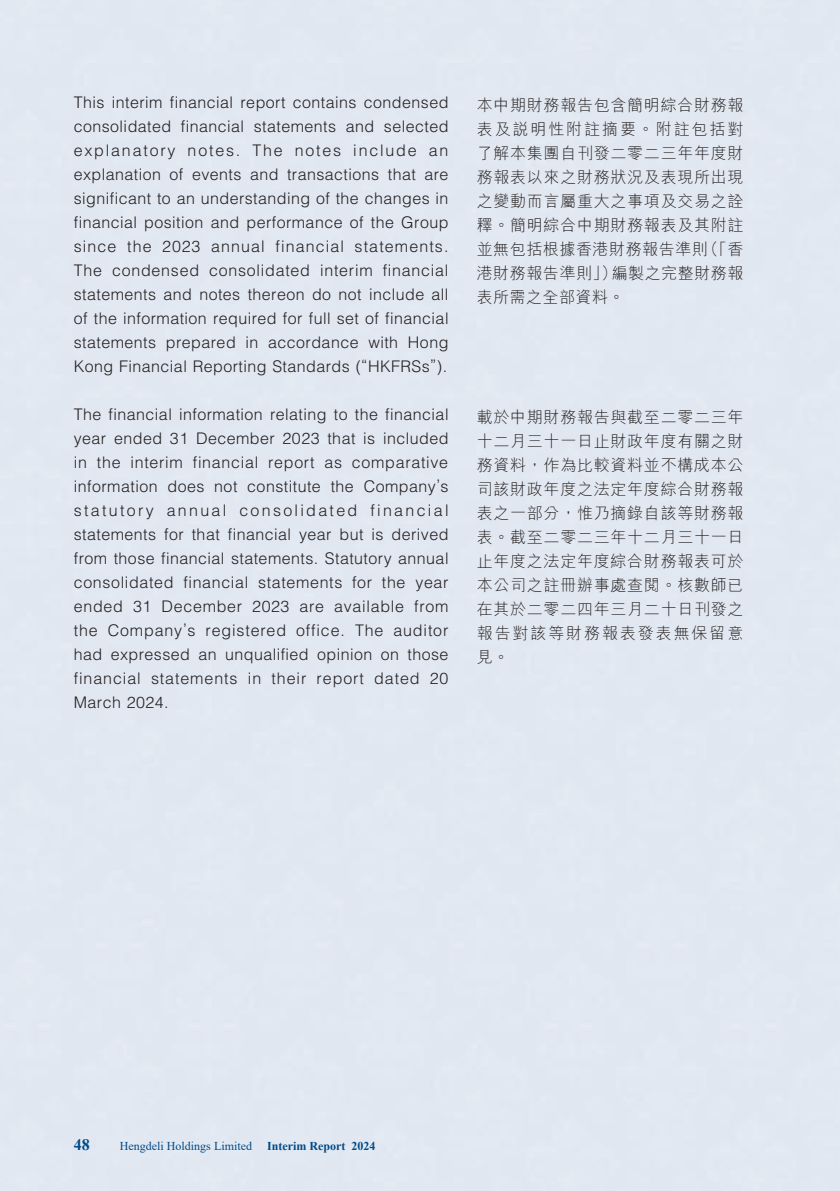
<style>
.page{position:relative;width:840px;height:1191px;background:#fff}
.page>*{position:absolute;margin:0;border:0;box-sizing:border-box;transform-origin:0 0}
.t1{font:300 16px/24px "Helvetica LT Std";letter-spacing:.03em;color:#231f20;text-align:justify}
.t2{font:300 16px/24px "M Hei HK";letter-spacing:.045em;color:#231f20;text-align:justify}
.t3{font:700 16px "Times New Roman";color:#004a87}
.t4{font:12px "Times New Roman";color:#004a87}
.s1{font-weight:700}
</style>
<div class="page">
<p class="t1" style="left:74px;top:90px;width:376px">This interim financial report contains condensed consolidated financial statements and selected explanatory notes. The notes include an explanation of events and transactions that are significant to an understanding of the changes in financial position and performance of the Group since the 2023 annual financial statements.<br>The condensed consolidated interim financial statements and notes thereon do not include all of the information required for full set of financial statements prepared in accordance with Hong Kong Financial Reporting Standards (“HKFRSs”).</p>
<p class="t1" style="left:74px;top:402px;width:376px">The financial information relating to the financial year ended 31 December 2023 that is included in the interim financial report as comparative information does not constitute the Company’s statutory annual consolidated financial statements for that financial year but is derived from those financial statements. Statutory annual consolidated financial statements for the year ended 31 December 2023 are available from the Company’s registered office. The auditor had expressed an unqualified opinion on those financial statements in their report dated 20<br>March 2024.</p>
<p class="t2" style="left:476px;top:93px;width:268px">本中期財務報告包含簡明綜合財務報表及說明性附註摘要。附註包括對了解本集團自刊發二零二三年年度財務報表以來之財務狀況及表現所出現之變動而言屬重大之事項及交易之詮釋。簡明綜合中期財務報表及其附註並無包括根據香港財務報告準則（「香港財務報告準則」）編製之完整財務報表所需之全部資料。</p>
<p class="t2" style="left:476px;top:405px;width:268px">載於中期財務報告與截至二零二三年十二月三十一日止財政年度有關之財務資料，作為比較資料並不構成本公司該財政年度之法定年度綜合財務報表之一部分，惟乃摘錄自該等財務報表。截至二零二三年十二月三十一日止年度之法定年度綜合財務報表可於本公司之註冊辦事處查閱。核數師已在其於二零二四年三月二十日刊發之報告對該等財務報表發表無保留意見。</p>
<p class="t3" style="left:74px;top:1133px;width:17px">48</p>
<p class="t4" style="left:120px;top:1137px;width:257px">Hengdeli Holdings Limited <span class="s1">Interim Report 2024</span></p>
</div>
